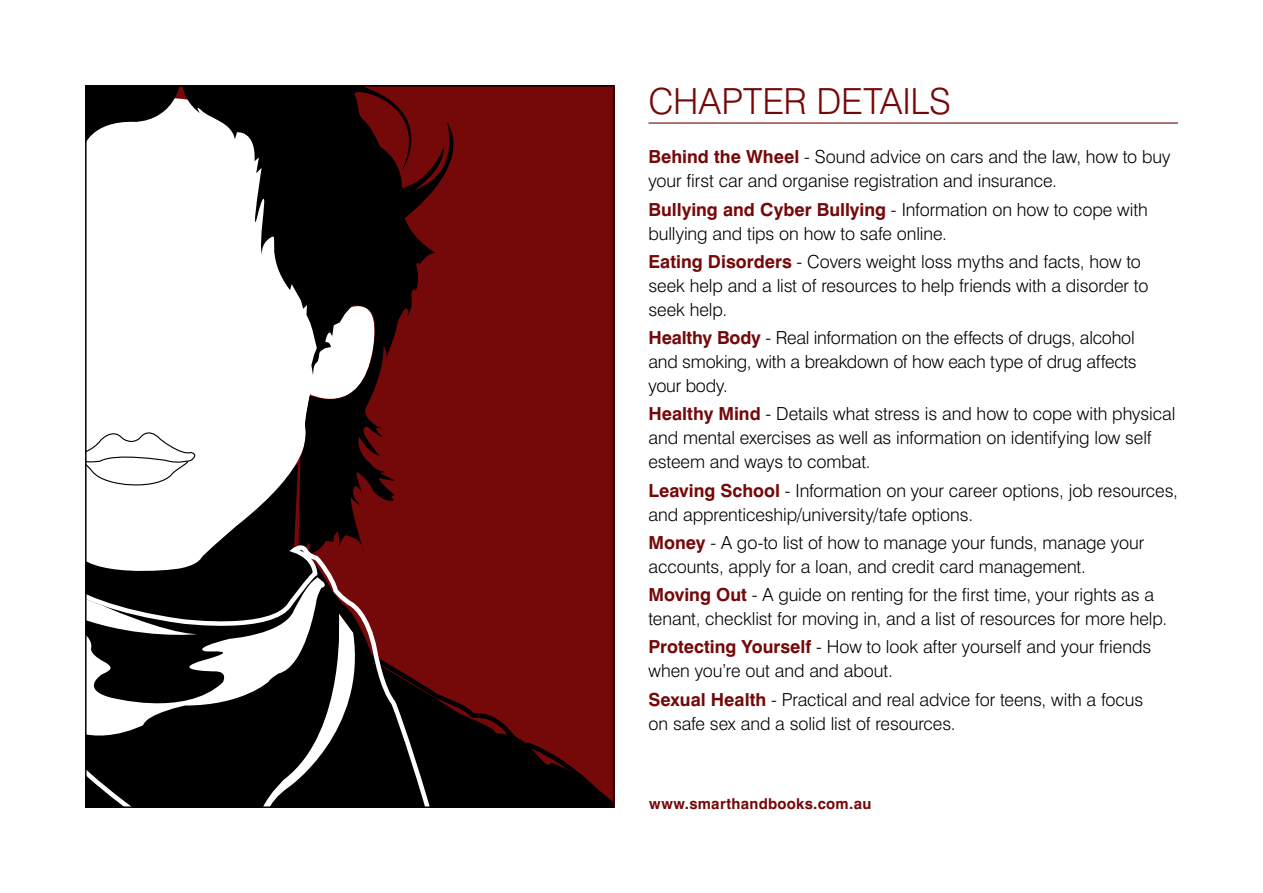
<style>
.page{position:relative;width:1263px;height:893px;background:#fff}
.page>*{position:absolute;margin:0;border:0;box-sizing:border-box;transform-origin:0 0}
.t1{font:300 36px "Swiss 721 BT";color:#750809}
.t2{font:300 18px/24px "Swiss 721 BT";letter-spacing:-.005em;color:#000}
.t3{font:700 15px "Swiss 721 BT";letter-spacing:.02em;color:#750809}
.s1{font-weight:700;color:#750809}
</style>
<div class="page">
<div style="left:85px;top:85px;width:529px;height:723px;background:#750809"></div>
<svg style="left:439px;top:694px;width:172px;height:111px"></svg>
<svg style="left:88px;top:88px;width:366px;height:384px;fill:#fff"></svg>
<svg style="left:88px;top:472px;width:351px;height:333px"></svg>
<svg style="left:88px;top:426px;width:112px;height:64px;background:#f1f1f1"></svg>
<hr style="left:648px;top:122px;width:530px;height:2px;background:#750809">
<h1 class="t1" style="left:648px;top:79px;width:304px">CHAPTER DETAILS</h1>
<p class="t2" style="left:648px;top:145px;width:524px"><span class="s1">Behind the Wheel</span> - Sound advice on cars and the law, how to buy your first car and organise registration and insurance.</p>
<p class="t2" style="left:648px;top:197px;width:501px"><span class="s1">Bullying and Cyber Bullying</span> - Information on how to cope with bullying and tips on how to safe online.</p>
<p class="t2" style="left:648px;top:249px;width:501px"><span class="s1">Eating Disorders</span> - Covers weight loss myths and facts, how to seek help and a list of resources to help friends with a disorder to seek help.</p>
<p class="t2" style="left:648px;top:325px;width:490px;text-align:justify"><span class="s1">Healthy Body</span> - Real information on the effects of drugs, alcohol and smoking, with a breakdown of how each type of drug affects your body.</p>
<p class="t2" style="left:648px;top:402px;width:528px"><span class="s1">Healthy Mind</span> - Details what stress is and how to cope with physical and mental exercises as well as information on identifying low self esteem and ways to combat.</p>
<p class="t2" style="left:648px;top:478px;width:531px"><span class="s1">Leaving School</span> - Information on your career options, job resources, and apprenticeship/university/tafe options.</p>
<p class="t2" style="left:648px;top:530px;width:497px"><span class="s1">Money</span> - A go-to list of how to manage your funds, manage your accounts, apply for a loan, and credit card management.</p>
<p class="t2" style="left:648px;top:582px;width:520px"><span class="s1">Moving Out</span> - A guide on renting for the first time, your rights as a tenant, checklist for moving in, and a list of resources for more help.</p>
<p class="t2" style="left:648px;top:635px;width:504px"><span class="s1">Protecting Yourself</span> - How to look after yourself and your friends when you’re out and and about.</p>
<p class="t2" style="left:648px;top:687px;width:496px"><span class="s1">Sexual Health</span> - Practical and real advice for teens, with a focus on safe sex and a solid list of resources.</p>
<p class="t3" style="left:649px;top:794px;width:224px">www.smarthandbooks.com.au</p>
</div>
